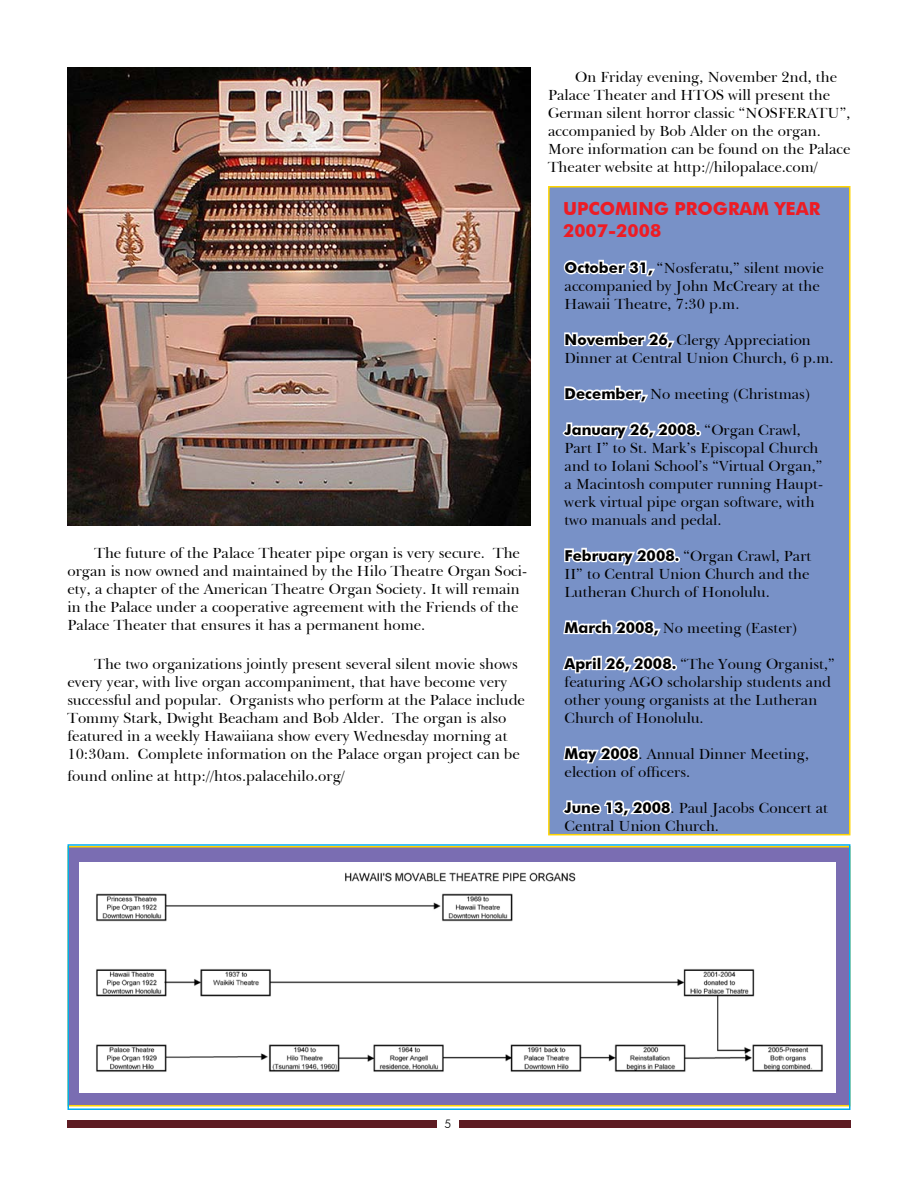
<style>
.page{position:relative;width:918px;height:1188px;background:#fff}
.page>*{position:absolute;margin:0;border:0;box-sizing:border-box;transform-origin:0 0}
.t1{font:700 18px/21.6px "Futura BT";color:#ed1c24}
.t2{font:15px/18px "New Baskerville IT Cby BT";color:#000}
.t3{font:700 15px "Futura BT";color:#000}
.s1{font-family:"Futura BT";font-weight:700}
.s2{font-family:"New Baskerville IT Cby BT";font-weight:400}
</style>
<div class="page">
<div style="left:68px;top:1120px;width:369px;height:8px;background:#5e1c23"></div>
<div style="left:459px;top:1120px;width:391px;height:8px;background:#5e1c23"></div>
<div style="left:549px;top:187px;width:301px;height:648px;background:#7891c7"></div>
<div style="left:548px;top:186px;width:302px;height:649px;border:2px solid #ffd400"></div>
<div style="left:68px;top:847px;width:782px;height:259px;background:#7a6db2"></div>
<svg style="left:563px;top:259px;width:92px;height:18px"></svg>
<svg style="left:564px;top:331px;width:111px;height:18px"></svg>
<svg style="left:564px;top:385px;width:84px;height:18px"></svg>
<svg style="left:562px;top:422px;width:140px;height:18px"></svg>
<svg style="left:564px;top:547px;width:116px;height:19px"></svg>
<svg style="left:562px;top:619px;width:115px;height:55px"></svg>
<svg style="left:563px;top:746px;width:77px;height:18px"></svg>
<svg style="left:562px;top:800px;width:110px;height:17px"></svg>
<img style="left:68px;top:68px;width:462px;height:457px">
<img style="left:79px;top:862px;width:756px;height:230px">
<div style="left:68px;top:844px;width:782px;height:266px;border:2px solid #00adef"></div>
<p class="t2" style="left:68px;top:544px;width:461px;text-indent:27px">The future of the Palace Theater pipe organ is very secure. The organ is now owned and maintained by the Hilo Theatre Organ Soci&shy;ety, a chapter of the American Theatre Organ Society. It will remain in the Palace under a cooperative agreement with the Friends of the Palace Theater that ensures it has a permanent home.</p>
<p class="t2" style="left:68px;top:655px;width:459px;text-indent:27px">The two organizations jointly present several silent movie shows every year, with live organ accompaniment, that have become very successful and popular. Organists who perform at the Palace include Tommy Stark, Dwight Beacham and Bob Alder. The organ is also featured in a weekly Hawaiiana show every Wednesday morning at 10:30am. Complete information on the Palace organ project can be</p>
<p class="t2" style="left:68px;top:767px;width:279px">found online at http://htos.palacehilo.org/</p>
<p class="t2" style="left:548px;top:68px;width:304px;text-indent:27px">On Friday evening, November 2nd, the Palace Theater and HTOS will present the German silent horror classic “NOSFERATU”, accompanied by Bob Alder on the organ.<br>More information can be found on the Palace Theater website at http://hilopalace.com/</p>
<p class="t1" style="left:563px;top:198px;width:259px">UPCOMING PROGRAM YEAR<br>2007-2008</p>
<p class="t2" style="left:565px;top:259px;width:261px"><span class="s1">October 31,</span> “Nosferatu,” silent movie accompanied by John McCreary at the<br>Hawaii Theatre, 7:30 p.m.</p>
<p class="t2" style="left:565px;top:331px;width:270px"><span class="s1">November 26,</span> Clergy Appreciation<br>Dinner at Central Union Church, 6 p.m.</p>
<p class="t2" style="left:565px;top:385px;width:247px"><span class="s1">December,</span> No meeting (Christmas)</p>
<p class="t3" style="left:565px;top:420px;width:238px">January 26, 2008. <span class="s2">“Organ Crawl,</span></p>
<p class="t2" style="left:565px;top:439px;width:260px">Part I” to St. Mark’s Episcopal Church and to Iolani School’s “Virtual Organ,” a Macintosh computer running Haupt&shy;werk virtual pipe organ software, with two manuals and pedal.</p>
<p class="t2" style="left:565px;top:547px;width:248px"><span class="s1">February 2008.</span> “Organ Crawl, Part<br>II” to Central Union Church and the<br>Lutheran Church of Honolulu.</p>
<p class="t2" style="left:565px;top:619px;width:234px"><span class="s1">March 2008,</span> No meeting (Easter)</p>
<p class="t2" style="left:565px;top:655px;width:272px"><span class="s1">April 26, 2008.</span> “The Young Organist,” featuring AGO scholarship students and other young organists at the Lutheran Church of Honolulu.</p>
<p class="t2" style="left:565px;top:745px;width:246px"><span class="s1">May 2008</span>. Annual Dinner Meeting, election of officers.</p>
<p class="t2" style="left:565px;top:799px;width:265px"><span class="s1">June 13, 2008</span>. Paul Jacobs Concert at<br>Central Union Church.</p>
</div>
